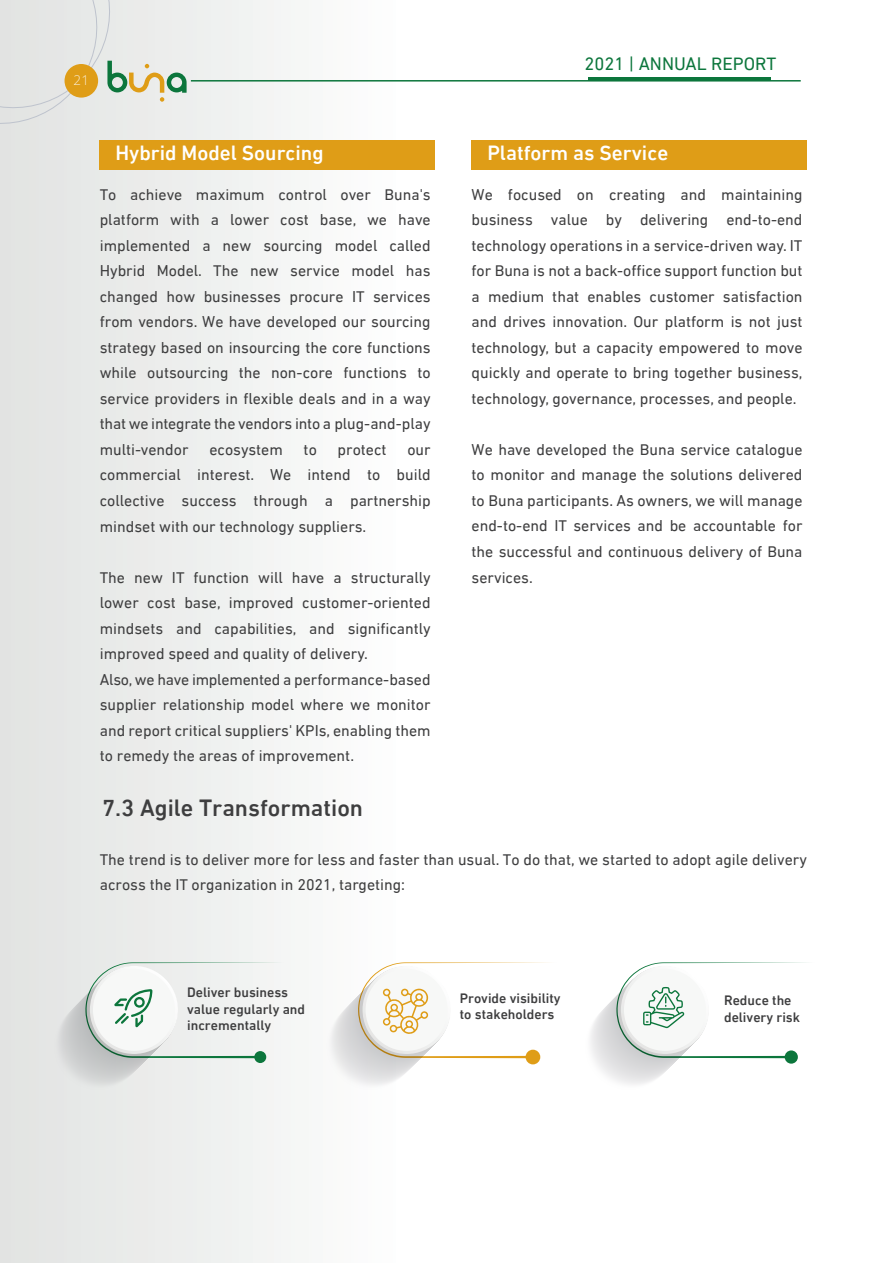
<style>
.page{position:relative;width:893px;height:1263px;background:#fff}
.page>*{position:absolute;margin:0;border:0;box-sizing:border-box;transform-origin:0 0}
.t1{font:500 24px "DIN Next LT Arabic";color:#3e3e3f}
.t2{font:500 21px "DIN Next LT Arabic";color:#fff}
.t3{font:18.45px "DIN Next LT Arabic";color:#0c763c}
.t4{font:15.9px/25.5px "DIN Next LT Arabic";color:#3e3e3f;text-align:justify}
.t5{font:500 13.95px/16.6px "DIN Next LT Arabic";color:#3e3e3f}
.t6{font:200 13.5px "Noto Sans";color:#fff}
</style>
<div class="page">
<div style="left:0;top:0;width:893px;height:1263px;background:linear-gradient(to right,#e9ebe9,#fff)"></div>
<hr style="left:191px;top:80px;width:610px;height:2px;background:#0c763c">
<hr style="left:588px;top:77px;width:183px;height:4px;background:#0c763c">
<svg style="left:0;top:0;width:187px;height:128px;background:#e1e1d8"></svg>
<div style="left:100px;top:140px;width:335px;height:30px;background:#df9d17"></div>
<div style="left:472px;top:140px;width:335px;height:30px;background:#df9d17"></div>
<svg style="left:53px;top:962px;width:230px;height:129px"></svg>
<svg style="left:584px;top:962px;width:230px;height:129px"></svg>
<svg style="left:326px;top:962px;width:230px;height:129px"></svg>
<p class="t6" style="left:74px;top:72px;width:17px">21</p>
<p class="t3" style="left:584px;top:52px;width:194px">2021 | ANNUAL REPORT</p>
<h2 class="t2" style="left:116px;top:141px;width:210px">Hybrid Model Sourcing</h2>
<p class="t4" style="left:100px;top:182px;width:332px">To achieve maximum control over Buna's platform with a lower cost base, we have implemented a new sourcing model called Hybrid Model. The new service model has changed how businesses procure IT services from vendors. We have developed our sourcing strategy based on insourcing the core functions while outsourcing the non-core functions to service providers in flexible deals and in a way that we integrate the vendors into a plug-and-play multi-vendor</p>
<p class="t4" style="left:209px;top:437px;width:75px">ecosystem</p>
<p class="t4" style="left:304px;top:437px;width:15px">to</p>
<p class="t4" style="left:338px;top:437px;width:51px">protect</p>
<p class="t4" style="left:100px;top:437px;width:332px;text-indent:308px">our commercial interest. We intend to build collective success through a partnership mindset with our technology suppliers.</p>
<p class="t4" style="left:100px;top:564px;width:332px;text-align:left">The new IT function will have a structurally lower cost base, improved customer-oriented mindsets and capabilities, and significantly improved speed and quality of delivery.<br>Also, we have implemented a performance-based supplier relationship model where we monitor and report critical suppliers' KPIs, enabling them to remedy the areas of improvement.</p>
<h1 class="t1" style="left:102px;top:794px;width:263px">7.3 Agile Transformation</h1>
<h2 class="t2" style="left:487px;top:141px;width:182px">Platform as Service</h2>
<p class="t4" style="left:472px;top:182px;width:332px">We focused on creating and maintaining business value by delivering end-to-end technology operations in a service-driven way. IT for Buna is not a back-office support function but a medium that enables customer satisfaction and drives innovation. Our platform is not just technology, but a capacity empowered to move quickly and operate to bring together business, technology, governance, processes, and people.</p>
<p class="t4" style="left:472px;top:437px;width:332px">We have developed the Buna service catalogue to monitor and manage the solutions delivered to Buna participants. As owners, we will manage end-to-end IT services and be accountable for the successful and continuous delivery of Buna services.</p>
<p class="t4" style="left:100px;top:846px;width:709px">The trend is to deliver more for less and faster than usual. To do that, we started to adopt agile delivery across the IT organization in 2021, targeting:</p>
<p class="t5" style="left:187px;top:984px;width:120px">Deliver business value regularly and incrementally</p>
<p class="t5" style="left:724px;top:992px;width:77px">Reduce the delivery risk</p>
<p class="t5" style="left:460px;top:989px;width:102px">Provide visibility to stakeholders</p>
</div>
